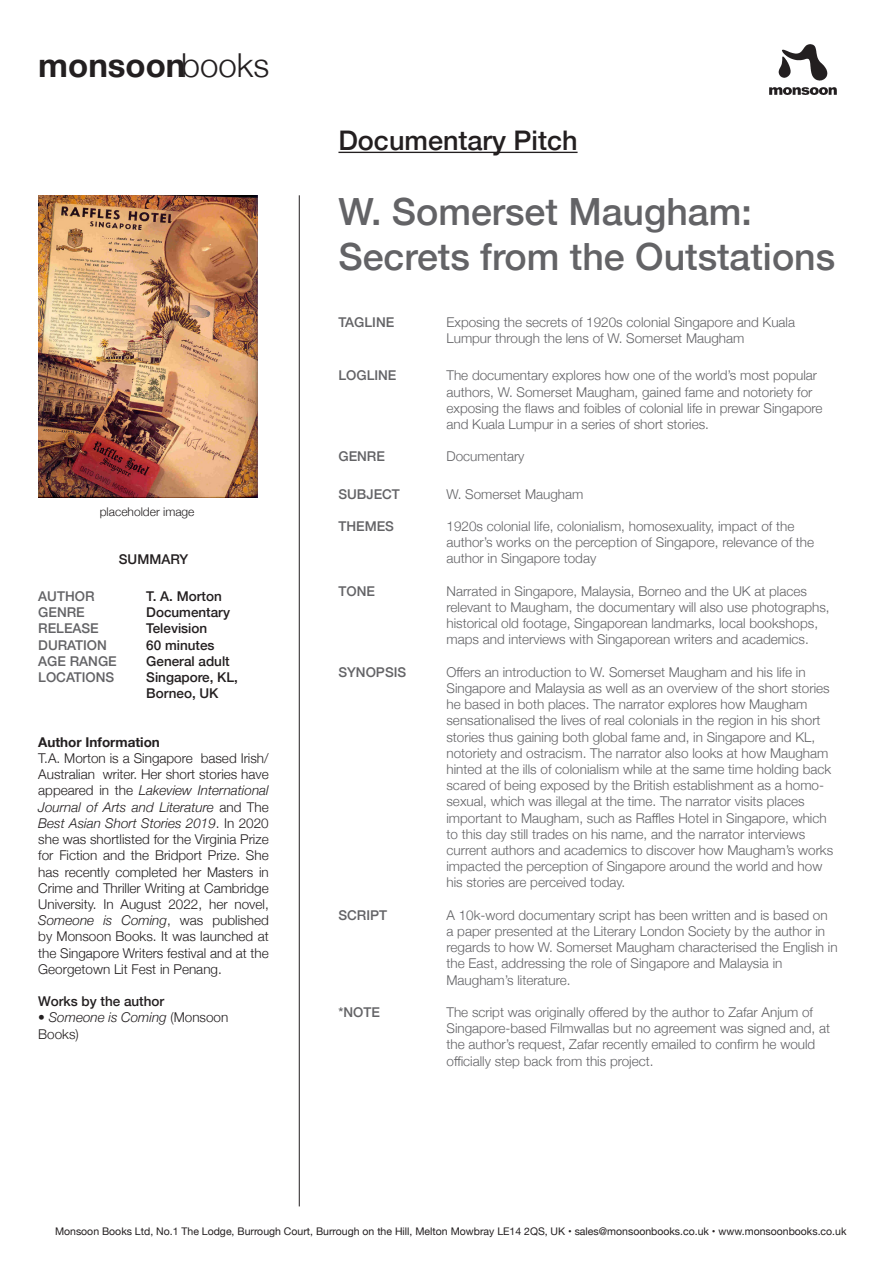
<style>
.page{position:relative;width:893px;height:1263px;background:#fff}
.page>*{position:absolute;margin:0;border:0;box-sizing:border-box;transform-origin:0 0}
.t1{font:500 37.5px/45px "Helvetica Neue";color:#636366}
.t2{font:700 33px "Helvetica Neue";color:#231f20}
.t3{font:500 27px "Helvetica Neue";color:#231f20}
.t4{font:300 13.5px "Helvetica Neue";color:#636366}
.t5{font:300 13.5px/16.2px "Helvetica Neue";color:#231f20;text-align:justify}
.t6{font:500 13.5px "Helvetica Neue";color:#636366}
.t7{font:500 13.5px "Helvetica Neue";color:#231f20}
.t8{font:700 13.5px "Helvetica Neue";color:#231f20}
.t9{font:300 12px "Helvetica Neue";color:#231f20}
.t10{font:10.5px "Helvetica Neue";color:#231f20}
.s1{font-weight:300}
.s2{font-style:italic}
</style>
<div class="page">
<img style="left:769px;top:45px;width:67px;height:49px">
<hr style="left:338px;top:152px;width:240px;height:1px;background:#231f20">
<img style="left:38px;top:195px;width:220px;height:303px">
<hr style="left:299px;top:195px;width:1px;height:1011px;background:#231f20">
<p class="t2" style="left:38px;top:39px;width:233px">monsoon<span class="s1">books</span></p>
<p class="t9" style="left:100px;top:502px;width:96px">placeholder image</p>
<p class="t7" style="left:119px;top:548px;width:71px">SUMMARY</p>
<p class="t6" style="left:38px;top:585px;width:58px">AUTHOR</p>
<p class="t7" style="left:146px;top:585px;width:77px">T. A. Morton</p>
<p class="t6" style="left:38px;top:602px;width:48px">GENRE</p>
<p class="t7" style="left:146px;top:602px;width:85px">Documentary</p>
<p class="t6" style="left:38px;top:618px;width:62px">RELEASE</p>
<p class="t7" style="left:146px;top:618px;width:63px">Television</p>
<p class="t6" style="left:38px;top:634px;width:70px">DURATION</p>
<p class="t7" style="left:146px;top:634px;width:70px">60 minutes</p>
<p class="t6" style="left:38px;top:650px;width:80px">AGE RANGE</p>
<p class="t7" style="left:146px;top:650px;width:85px">General adult</p>
<p class="t6" style="left:38px;top:666px;width:78px">LOCATIONS</p>
<p class="t7" style="left:146px;top:666px;width:93px">Singapore, KL,</p>
<p class="t7" style="left:146px;top:683px;width:74px">Borneo, UK</p>
<p class="t8" style="left:38px;top:731px;width:123px">Author Information</p>
<p class="t5" style="left:38px;top:749px;width:232px">T.A. Morton is a Singapore based Irish/ Australian writer. Her short stories have appeared in the <span class="s2">Lakeview International Journal of Arts and Literature</span> and The <span class="s2">Best Asian Short Stories 2019</span>. In 2020 she was shortlisted for the Virginia Prize for Fiction and the Bridport Prize. She has recently completed her Masters in Crime and Thriller Writing at Cambridge University. In August 2022, her novel, <span class="s2">Someone is Coming</span>, was published by Monsoon Books. It was launched at the Singapore Writers festival and at the Georgetown Lit Fest in Penang.</p>
<p class="t7" style="left:38px;top:990px;width:128px">Works by the author</p>
<p class="t5" style="left:38px;top:1008px;width:192px">• <span class="s2">Someone is Coming</span> (Monsoon<br>Books)</p>
<p class="t3" style="left:338px;top:119px;width:241px">Documentary Pitch</p>
<p class="t1" style="left:338px;top:186px;width:498px">W. Somerset Maugham:<br>Secrets from the Outstations</p>
<p class="t6" style="left:338px;top:311px;width:57px">TAGLINE</p>
<p class="t4" style="left:446px;top:311px;width:350px">Exposing the secrets of 1920s colonial Singapore and Kuala</p>
<p class="t4" style="left:446px;top:327px;width:299px">Lumpur through the lens of W. Somerset Maugham</p>
<p class="t6" style="left:338px;top:365px;width:60px">LOGLINE</p>
<p class="t4" style="left:446px;top:365px;width:372px">The documentary explores how one of the world’s most popular</p>
<p class="t4" style="left:446px;top:381px;width:367px">authors, W. Somerset Maugham, gained fame and notoriety for</p>
<p class="t4" style="left:446px;top:397px;width:378px">exposing the flaws and foibles of colonial life in prewar Singapore</p>
<p class="t4" style="left:446px;top:413px;width:264px">and Kuala Lumpur in a series of short stories.</p>
<p class="t6" style="left:338px;top:446px;width:48px">GENRE</p>
<p class="t4" style="left:446px;top:446px;width:80px">Documentary</p>
<p class="t6" style="left:338px;top:483px;width:63px">SUBJECT</p>
<p class="t4" style="left:446px;top:483px;width:138px">W. Somerset Maugham</p>
<p class="t6" style="left:338px;top:515px;width:57px">THEMES</p>
<p class="t4" style="left:446px;top:515px;width:349px">1920s colonial life, colonialism, homosexuality, impact of the</p>
<p class="t4" style="left:446px;top:531px;width:369px">author’s works on the perception of Singapore, relevance of the</p>
<p class="t4" style="left:446px;top:548px;width:151px">author in Singapore today</p>
<p class="t6" style="left:338px;top:580px;width:38px">TONE</p>
<p class="t4" style="left:446px;top:580px;width:362px">Narrated in Singapore, Malaysia, Borneo and the UK at places</p>
<p class="t4" style="left:446px;top:596px;width:385px">relevant to Maugham, the documentary will also use photographs,</p>
<p class="t4" style="left:446px;top:612px;width:373px">historical old footage, Singaporean landmarks, local bookshops,</p>
<p class="t4" style="left:446px;top:629px;width:364px">maps and interviews with Singaporean writers and academics.</p>
<p class="t6" style="left:338px;top:661px;width:69px">SYNOPSIS</p>
<p class="t4" style="left:446px;top:661px;width:361px">Offers an introduction to W. Somerset Maugham and his life in</p>
<p class="t4" style="left:446px;top:677px;width:385px">Singapore and Malaysia as well as an overview of the short stories</p>
<p class="t4" style="left:446px;top:693px;width:362px">he based in both places. The narrator explores how Maugham</p>
<p class="t4" style="left:446px;top:710px;width:376px">sensationalised the lives of real colonials in the region in his short</p>
<p class="t4" style="left:446px;top:726px;width:370px">stories thus gaining both global fame and, in Singapore and KL,</p>
<p class="t4" style="left:446px;top:742px;width:383px">notoriety and ostracism. The narrator also looks at how Maugham</p>
<p class="t4" style="left:446px;top:758px;width:386px">hinted at the ills of colonialism while at the same time holding back</p>
<p class="t4" style="left:446px;top:774px;width:379px">scared of being exposed by the British establishment as a homo-</p>
<p class="t4" style="left:446px;top:791px;width:360px">sexual, which was illegal at the time. The narrator visits places</p>
<p class="t4" style="left:446px;top:807px;width:382px">important to Maugham, such as Raffles Hotel in Singapore, which</p>
<p class="t4" style="left:446px;top:823px;width:360px">to this day still trades on his name, and the narrator interviews</p>
<p class="t4" style="left:446px;top:839px;width:388px">current authors and academics to discover how Maugham’s works</p>
<p class="t4" style="left:446px;top:855px;width:377px">impacted the perception of Singapore around the world and how</p>
<p class="t4" style="left:446px;top:872px;width:180px">his stories are perceived today.</p>
<p class="t6" style="left:338px;top:904px;width:50px">SCRIPT</p>
<p class="t4" style="left:446px;top:904px;width:383px">A 10k-word documentary script has been written and is based on</p>
<p class="t4" style="left:446px;top:920px;width:380px">a paper presented at the Literary London Society by the author in</p>
<p class="t4" style="left:446px;top:936px;width:393px">regards to how W. Somerset Maugham characterised the English in</p>
<p class="t4" style="left:446px;top:953px;width:337px">the East, addressing the role of Singapore and Malaysia in</p>
<p class="t4" style="left:446px;top:969px;width:126px">Maugham’s literature.</p>
<p class="t6" style="left:338px;top:1001px;width:43px">*NOTE</p>
<p class="t4" style="left:446px;top:1001px;width:368px">The script was originally offered by the author to Zafar Anjum of</p>
<p class="t4" style="left:446px;top:1017px;width:385px">Singapore-based Filmwallas but no agreement was signed and, at</p>
<p class="t4" style="left:446px;top:1034px;width:370px">the author’s request, Zafar recently emailed to confirm he would</p>
<p class="t4" style="left:446px;top:1050px;width:209px">officially step back from this project.</p>
<p class="t10" style="left:55px;top:1224px;width:793px">Monsoon Books Ltd, No.1 The Lodge, Burrough Court, Burrough on the Hill, Melton Mowbray LE14 2QS, UK • sales@monsoonbooks.co.uk • www.monsoonbooks.co.uk</p>
</div>
